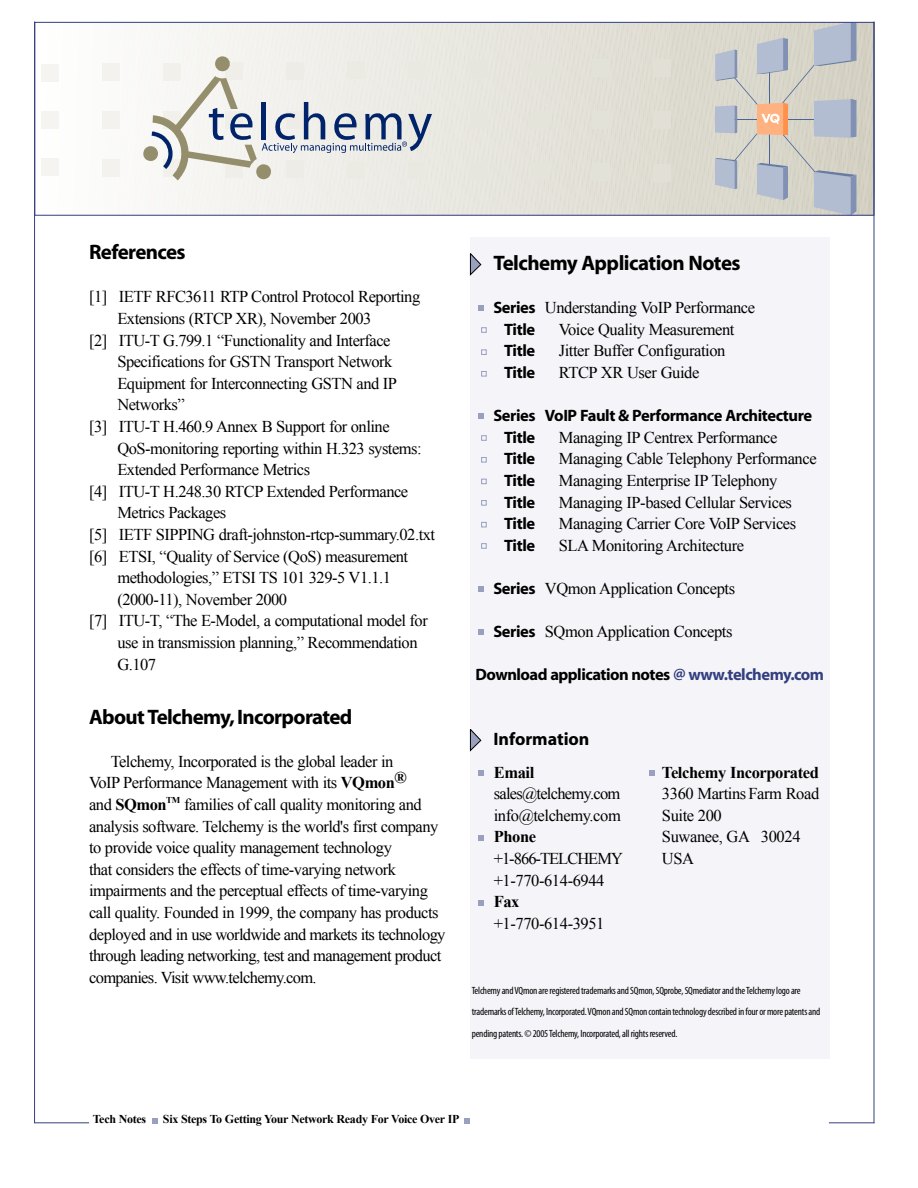
<style>
.page{position:relative;width:918px;height:1188px;background:#fff}
.page>*{position:absolute;margin:0;border:0;box-sizing:border-box;transform-origin:0 0}
.SUBHEAD{font:700 21px "Myriad";letter-spacing:-.03em;color:#000}
.t1{font:700 18px "Myriad";color:#000}
.BODY{font:16.5px/21.6px "Times New Roman";letter-spacing:-.03em;color:#000}
.SUBHEAD-2{font:16.5px "Times New Roman";letter-spacing:-.03em;color:#000}
.t2{font:700 16.5px "Myriad";letter-spacing:-.03em;color:#000}
.t3{font:700 16.5px "Myriad Pro";letter-spacing:-.025em;color:#000}
.t4{font:700 16.5px "Times New Roman";letter-spacing:-.025em;color:#000}
.BODY-2{font:16.5px "Times New Roman";letter-spacing:-.06em;color:#000}
.HEADER_FOOTER{font:700 12px "Times New Roman";letter-spacing:-.025em;color:#000}
.CONDENSED_TEXT{font:condensed 10.5px/21.6px "Myriad Pro";letter-spacing:-.02em;color:#000}
.BODY-3{font:700 9px "Times New Roman";color:#000}
.s1{font-weight:700}
.s2{font-family:"Myriad";font-weight:700}
.s3{font-family:"Myriad"}
.s4{color:#333f7f}
</style>
<div class="page">
<svg style="left:41px;top:24px;width:831px;height:190px"></svg>
<div style="left:34px;top:22px;width:840px;height:194px;border:1px solid #333f7f"></div>
<hr style="left:874px;top:22px;width:1px;height:1101px;background:#333f7f">
<hr style="left:34px;top:22px;width:1px;height:1101px;background:#333f7f">
<svg style="left:152px;top:1118px;width:5px;height:5px"></svg>
<svg style="left:464px;top:1118px;width:6px;height:5px"></svg>
<div style="left:470px;top:238px;width:359px;height:821px;background:#f5f5f9"></div>
<svg style="left:470px;top:729px;width:11px;height:22px"></svg>
<svg style="left:479px;top:770px;width:5px;height:6px"></svg>
<svg style="left:649px;top:770px;width:6px;height:6px"></svg>
<svg style="left:479px;top:835px;width:5px;height:6px"></svg>
<svg style="left:479px;top:900px;width:5px;height:6px"></svg>
<svg style="left:470px;top:253px;width:11px;height:23px"></svg>
<svg style="left:478px;top:306px;width:6px;height:5px"></svg>
<svg style="left:481px;top:327px;width:6px;height:6px"></svg>
<svg style="left:481px;top:349px;width:6px;height:6px"></svg>
<svg style="left:481px;top:371px;width:6px;height:5px"></svg>
<svg style="left:481px;top:435px;width:6px;height:6px"></svg>
<svg style="left:481px;top:457px;width:6px;height:5px"></svg>
<svg style="left:481px;top:479px;width:6px;height:5px"></svg>
<svg style="left:481px;top:500px;width:6px;height:6px"></svg>
<svg style="left:481px;top:522px;width:6px;height:5px"></svg>
<svg style="left:481px;top:543px;width:6px;height:6px"></svg>
<svg style="left:479px;top:414px;width:5px;height:5px"></svg>
<svg style="left:479px;top:586px;width:5px;height:6px"></svg>
<svg style="left:479px;top:630px;width:5px;height:5px"></svg>
<hr style="left:34px;top:1122px;width:55px;height:1px;background:#333f7f">
<hr style="left:829px;top:1122px;width:45px;height:1px;background:#333f7f">
<p class="SUBHEAD" style="left:89px;top:241px;width:98px">References</p>
<p class="SUBHEAD-2" style="left:89px;top:286px;width:333px">[1] IETF RFC3611 RTP Control Protocol Reporting</p>
<p class="SUBHEAD-2" style="left:117px;top:307px;width:256px">Extensions (RTCP XR), November 2003</p>
<p class="SUBHEAD-2" style="left:89px;top:329px;width:303px">[2] ITU-T G.799.1 “Functionality and Interface</p>
<p class="SUBHEAD-2" style="left:117px;top:351px;width:277px">Specifications for GSTN Transport Network</p>
<p class="SUBHEAD-2" style="left:117px;top:372px;width:281px">Equipment for Interconnecting GSTN and IP</p>
<p class="SUBHEAD-2" style="left:117px;top:394px;width:69px">Networks”</p>
<p class="SUBHEAD-2" style="left:89px;top:415px;width:302px">[3] ITU-T H.460.9 Annex B Support for online</p>
<p class="SUBHEAD-2" style="left:117px;top:437px;width:306px">QoS-monitoring reporting within H.323 systems:</p>
<p class="SUBHEAD-2" style="left:117px;top:459px;width:194px">Extended Performance Metrics</p>
<p class="SUBHEAD-2" style="left:89px;top:480px;width:321px">[4] ITU-T H.248.30 RTCP Extended Performance</p>
<p class="SUBHEAD-2" style="left:117px;top:502px;width:110px">Metrics Packages</p>
<p class="SUBHEAD-2" style="left:89px;top:523px;width:348px">[5] IETF SIPPING draft-johnston-rtcp-summary.02.txt</p>
<p class="SUBHEAD-2" style="left:89px;top:545px;width:321px">[6] ETSI, “Quality of Service (QoS) measurement</p>
<p class="SUBHEAD-2" style="left:117px;top:567px;width:275px">methodologies,” ETSI TS 101 329-5 V1.1.1</p>
<p class="SUBHEAD-2" style="left:117px;top:588px;width:171px">(2000-11), November 2000</p>
<p class="SUBHEAD-2" style="left:89px;top:610px;width:340px">[7] ITU-T, “The E-Model, a computational model for</p>
<p class="SUBHEAD-2" style="left:117px;top:631px;width:302px">use in transmission planning,” Recommendation</p>
<p class="SUBHEAD-2" style="left:117px;top:653px;width:40px">G.107</p>
<p class="SUBHEAD" style="left:89px;top:706px;width:265px">About Telchemy, Incorporated</p>
<p class="BODY" style="left:89px;top:750px;width:319px;text-indent:22px">Telchemy, Incorporated is the global leader in<br>VoIP Performance Management with its <span class="s1">VQmon</span><sup>® </sup>and <span class="s1">SQmon</span></p>
<p class="BODY-3" style="left:166px;top:793px;width:16px">TM</p>
<p class="BODY" style="left:89px;top:793px;width:358px;text-indent:95px">families of call quality monitoring and analysis software. Telchemy is the world's first company to provide voice quality management technology<br>that considers the effects of time-varying network impairments and the perceptual effects of time-varying call quality. Founded in 1999, the company has products deployed and in use worldwide and markets its technology through leading networking, test and management product companies. Visit www.telchemy.com.</p>
<p class="SUBHEAD" style="left:493px;top:252px;width:249px">Telchemy Application Notes</p>
<p class="BODY" style="left:493px;top:297px;width:263px"><span class="s2">Series</span> Understanding VoIP Performance</p>
<p class="t2" style="left:504px;top:321px;width:33px">Title</p>
<p class="BODY" style="left:559px;top:318px;width:177px">Voice Quality Measurement</p>
<p class="t2" style="left:504px;top:342px;width:33px">Title</p>
<p class="BODY" style="left:559px;top:340px;width:168px">Jitter Buffer Configuration</p>
<p class="t2" style="left:504px;top:364px;width:33px">Title</p>
<p class="BODY" style="left:559px;top:361px;width:142px">RTCP XR User Guide</p>
<p class="t3" style="left:493px;top:406px;width:320px"><span class="s3">Series</span> VoIP Fault &amp; Performance Architecture</p>
<p class="t2" style="left:504px;top:429px;width:33px">Title</p>
<p class="BODY" style="left:559px;top:426px;width:220px">Managing IP Centrex Performance</p>
<p class="t2" style="left:504px;top:450px;width:33px">Title</p>
<p class="BODY" style="left:559px;top:448px;width:259px">Managing Cable Telephony Performance</p>
<p class="t2" style="left:504px;top:472px;width:33px">Title</p>
<p class="BODY" style="left:559px;top:469px;width:220px">Managing Enterprise IP Telephony</p>
<p class="t2" style="left:504px;top:494px;width:33px">Title</p>
<p class="BODY" style="left:559px;top:491px;width:235px">Managing IP-based Cellular Services</p>
<p class="t2" style="left:504px;top:515px;width:33px">Title</p>
<p class="BODY" style="left:559px;top:513px;width:239px">Managing Carrier Core VoIP Services</p>
<p class="t2" style="left:504px;top:537px;width:33px">Title</p>
<p class="BODY" style="left:559px;top:534px;width:187px">SLA Monitoring Architecture</p>
<p class="BODY" style="left:493px;top:577px;width:243px"><span class="s2">Series</span> VQmon Application Concepts</p>
<p class="BODY" style="left:493px;top:621px;width:241px"><span class="s2">Series</span> SQmon Application Concepts</p>
<p class="t2" style="left:475px;top:666px;width:350px">Download application notes <span class="s4">@ www.telchemy.com</span></p>
<p class="t1" style="left:493px;top:730px;width:98px">Information</p>
<p class="t4" style="left:494px;top:761px;width:42px">Email</p>
<p class="BODY" style="left:494px;top:783px;width:128px">sales@telchemy.com</p>
<p class="BODY" style="left:494px;top:804px;width:129px">info@telchemy.com</p>
<p class="t4" style="left:494px;top:825px;width:44px">Phone</p>
<p class="BODY-2" style="left:494px;top:847px;width:131px">+1-866-TELCHEMY</p>
<p class="BODY" style="left:494px;top:869px;width:112px">+1-770-614-6944</p>
<p class="t4" style="left:494px;top:890px;width:27px">Fax</p>
<p class="BODY" style="left:494px;top:912px;width:112px">+1-770-614-3951</p>
<p class="t4" style="left:662px;top:761px;width:158px">Telchemy Incorporated</p>
<p class="BODY" style="left:662px;top:783px;width:159px">3360 MartinsFarm Road<br>Suite 200</p>
<p class="BODY" style="left:662px;top:826px;width:140px">Suwanee, GA 30024</p>
<p class="BODY" style="left:662px;top:847px;width:34px">USA</p>
<p class="CONDENSED_TEXT" style="left:472px;top:980px;width:350px">Telchemy and VQmon are registered trademarks and SQmon, SQprobe, SQmediator and the Telchemy logo are trademarks of Telchemy, Incorporated. VQmon and SQmon contain technology described in four or more patents and pending patents. © 2005 Telchemy, Incorporated, all rights reserved.</p>
<p class="HEADER_FOOTER" style="left:93px;top:1111px;width:55px">Tech Notes</p>
<p class="HEADER_FOOTER" style="left:163px;top:1111px;width:298px">Six Steps To Getting Your Network Ready For Voice Over IP</p>
</div>
